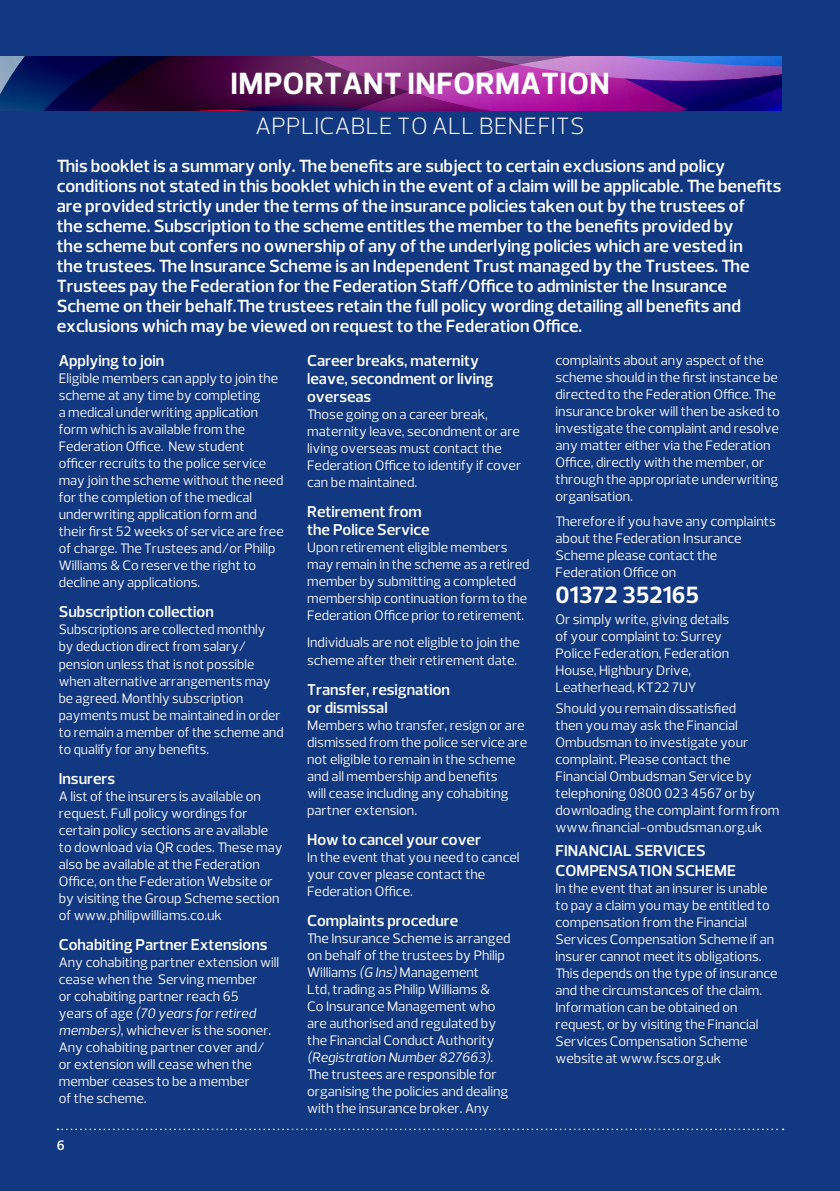
<style>
.page{position:relative;width:840px;height:1191px;background:#fff}
.page>*{position:absolute;margin:0;border:0;box-sizing:border-box;transform-origin:0 0}
.t1{font:700 31.2px "Prelo";letter-spacing:.015em;color:#fff}
.t2{font:300 24px "Prelo";letter-spacing:.015em;color:#fff}
.t3{font:700 24px "Prelo";color:#fff}
.t4{font:600 18px/20px "Prelo";color:#fff}
.t5{font:600 16px "Prelo";color:#fff}
.t6{font:14px/17px "Prelo";color:#fff}
.t7{font:600 14px "Prelo";color:#fff}
.s1{font-style:italic}
</style>
<div class="page">
<div style="left:0;top:0;width:839px;height:1191px;background:#113880"></div>
<svg style="left:0;top:57px;width:781px;height:53px"></svg>
<svg style="left:57px;top:1128px;width:726px;height:2px"></svg>
<p class="t1" style="left:230px;top:64px;width:380px">IMPORTANT INFORMATION</p>
<p class="t2" style="left:255px;top:111px;width:330px">APPLICABLE TO ALL BENEFITS</p>
<p class="t4" style="left:57px;top:156px;width:725px">This booklet is a summary only. The benefits are subject to certain exclusions and policy conditions not stated in this booklet which in the event of a claim will be applicable. The benefits are provided strictly under the terms of the insurance policies taken out by the trustees of<br>the scheme. Subscription to the scheme entitles the member to the benefits provided by<br>the scheme but confers no ownership of any of the underlying policies which are vested in<br>the trustees. The Insurance Scheme is an Independent Trust managed by the Trustees. The Trustees pay the Federation for the Federation Staff/Office to administer the Insurance Scheme on their behalf.The trustees retain the full policy wording detailing all benefits and exclusions which may be viewed on request to the Federation Office.</p>
<p class="t5" style="left:59px;top:351px;width:107px">Applying to join</p>
<p class="t6" style="left:59px;top:370px;width:226px">Eligible members can apply to join the scheme at any time by completing<br>a medical underwriting application form which is available from the Federation Office. New student officer recruits to the police service may join the scheme without the need for the completion of the medical underwriting application form and their first 52 weeks of service are free of charge. The Trustees and/or Philip Williams &amp; Co reserve the right to decline any applications.</p>
<p class="t5" style="left:59px;top:602px;width:156px">Subscription collection</p>
<p class="t6" style="left:59px;top:621px;width:226px">Subscriptions are collected monthly by deduction direct from salary/ pension unless that is not possible when alternative arrangements may be agreed. Monthly subscription payments must be maintained in order to remain a member of the scheme and to qualify for any benefits.</p>
<p class="t5" style="left:59px;top:768px;width:58px">Insurers</p>
<p class="t6" style="left:59px;top:787px;width:225px">A list of the insurers is available on request. Full policy wordings for certain policy sections are available to download via QR codes. These may also be available at the Federation Office, on the Federation Website or by visiting the Group Scheme section of www.philipwilliams.co.uk</p>
<p class="t5" style="left:59px;top:934px;width:210px">Cohabiting Partner Extensions</p>
<p class="t6" style="left:59px;top:953px;width:222px">Any cohabiting partner extension will cease when the Serving member<br>or cohabiting partner reach 65<br>years of age <span class="s1">(70 years for retired members)</span>, whichever is the sooner.<br>Any cohabiting partner cover and/ or extension will cease when the member ceases to be a member<br>of the scheme.</p>
<p class="t7" style="left:57px;top:1137px;width:9px">6</p>
<p class="t5" style="left:307px;top:351px;width:173px">Career breaks, maternity</p>
<p class="t5" style="left:307px;top:369px;width:188px">leave, secondment or living</p>
<p class="t5" style="left:307px;top:387px;width:66px">overseas</p>
<p class="t6" style="left:307px;top:406px;width:215px">Those going on a career break, maternity leave, secondment or are living overseas must contact the<br>Federation Office to identify if cover can be maintained.</p>
<p class="t5" style="left:307px;top:502px;width:116px">Retirement from</p>
<p class="t5" style="left:307px;top:520px;width:124px">the Police Service</p>
<p class="t6" style="left:307px;top:539px;width:224px">Upon retirement eligible members may remain in the scheme as a retired member by submitting a completed membership continuation form to the Federation Office prior to retirement.</p>
<p class="t6" style="left:307px;top:634px;width:214px">Individuals are not eligible to join the scheme after their retirement date.</p>
<p class="t5" style="left:307px;top:679px;width:144px">Transfer, resignation</p>
<p class="t5" style="left:307px;top:697px;width:82px">or dismissal</p>
<p class="t6" style="left:307px;top:716px;width:221px">Members who transfer, resign or are dismissed from the police service are not eligible to remain in the scheme and all membership and benefits<br>will cease including any cohabiting partner extension.</p>
<p class="t5" style="left:307px;top:829px;width:175px">How to cancel your cover</p>
<p class="t6" style="left:307px;top:848px;width:214px">In the event that you need to cancel your cover please contact the<br>Federation Office.</p>
<p class="t5" style="left:307px;top:910px;width:152px">Complaints procedure</p>
<p class="t6" style="left:307px;top:929px;width:205px">The Insurance Scheme is arranged on behalf of the trustees by Philip<br>Williams <span class="s1">(G Ins)</span> Management<br>Ltd, trading as Philip Williams &amp;<br>Co Insurance Management who are authorised and regulated by the Financial Conduct Authority <span class="s1">(Registration Number 827663)</span>.<br>The trustees are responsible for organising the policies and dealing with the insurance broker. Any</p>
<p class="t6" style="left:555px;top:352px;width:226px">complaints about any aspect of the scheme should in the first instance be directed to the Federation Office. The insurance broker will then be asked to investigate the complaint and resolve any matter either via the Federation Office, directly with the member, or through the appropriate underwriting organisation.</p>
<p class="t6" style="left:555px;top:513px;width:222px">Therefore if you have any complaints about the Federation Insurance<br>Scheme please contact the<br>Federation Office on</p>
<p class="t3" style="left:555px;top:580px;width:145px">01372 352165</p>
<p class="t6" style="left:555px;top:611px;width:175px">Or simply write, giving details</p>
<p class="t6" style="left:555px;top:628px;width:168px">of your complaint to: Surrey</p>
<p class="t6" style="left:555px;top:645px;width:175px">Police Federation, Federation</p>
<p class="t6" style="left:555px;top:662px;width:137px">House, Highbury Drive,</p>
<p class="t6" style="left:555px;top:679px;width:142px">Leatherhead, KT22 7UY</p>
<p class="t6" style="left:555px;top:700px;width:225px">Should you remain dissatisfied<br>then you may ask the Financial<br>Ombudsman to investigate your complaint. Please contact the<br>Financial Ombudsman Service by telephoning 0800 023 4567 or by downloading the complaint form from www.financial-ombudsman.org.uk</p>
<p class="t5" style="left:555px;top:841px;width:152px">FINANCIAL SERVICES</p>
<p class="t5" style="left:555px;top:861px;width:182px">COMPENSATION SCHEME</p>
<p class="t6" style="left:555px;top:880px;width:215px">In the event that an insurer is unable to pay a claim you may be entitled to</p>
<p class="t6" style="left:555px;top:914px;width:223px">compensation from the Financial Services Compensation Scheme if an insurer cannot meet its obligations.<br>This depends on the type of insurance and the circumstances of the claim.<br>Information can be obtained on request, or by visiting the Financial Services Compensation Scheme website at www.fscs.org.uk</p>
</div>
